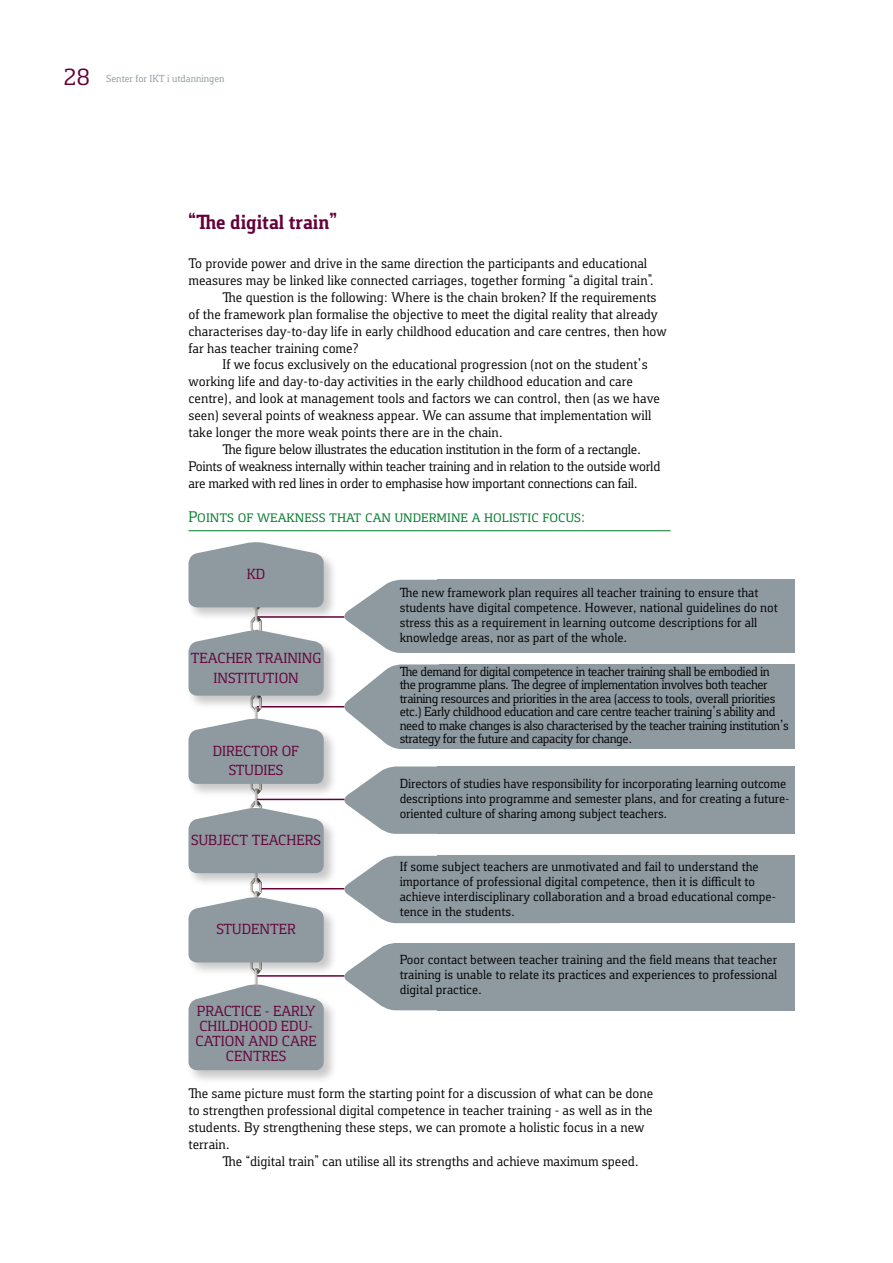
<style>
.page{position:relative;width:893px;height:1263px;background:#fff}
.page>*{position:absolute;margin:0;border:0;box-sizing:border-box;transform-origin:0 0}
.t1{font:24px "Foral Pro";color:#650039}
.t2{font:700 21px "Foral Pro";color:#650039}
.t3{font:15.75px "Foral Pro";color:#007b2c}
.t4{font:15px/15px "Foral Pro";color:#650039;text-align:center}
.t5{font:14.25px/17px "Foral Pro";color:#000}
.t6{font:14.25px "Foral Pro";letter-spacing:-.02em;color:#000}
.t7{font:13.5px/15px "Foral Pro";color:#000}
.t8{font:13.5px/13.5px "Foral Pro";letter-spacing:-.03em;color:#000}
.t9{font:10.5px "Foral Pro";color:#8e99a0}
</style>
<div class="page">
<hr style="left:189px;top:530px;width:481px;height:1px;background:#007b2c">
<hr style="left:257px;top:975px;width:87px;height:2px;background:#650039">
<hr style="left:257px;top:706px;width:87px;height:1px;background:#650039">
<hr style="left:257px;top:616px;width:87px;height:2px;background:#650039">
<hr style="left:259px;top:888px;width:85px;height:1px;background:#650039">
<div style="left:186px;top:540px;width:152px;height:81px;background:#000;opacity:.22"></div>
<svg style="left:341px;top:580px;width:96px;height:73px"></svg>
<svg style="left:341px;top:766px;width:96px;height:68px"></svg>
<svg style="left:341px;top:856px;width:96px;height:67px"></svg>
<svg style="left:341px;top:943px;width:96px;height:67px"></svg>
<div style="left:186px;top:628px;width:152px;height:82px;background:#000;opacity:.22"></div>
<div style="left:186px;top:716px;width:152px;height:82px;background:#000;opacity:.22"></div>
<div style="left:186px;top:806px;width:152px;height:81px;background:#000;opacity:.22"></div>
<div style="left:186px;top:895px;width:152px;height:81px;background:#000;opacity:.22"></div>
<div style="left:186px;top:982px;width:152px;height:102px;background:#000;opacity:.22"></div>
<svg style="left:189px;top:541px;width:135px;height:529px"></svg>
<div style="left:437px;top:580px;width:358px;height:73px;background:#8e99a0"></div>
<div style="left:437px;top:766px;width:358px;height:68px;background:#8e99a0"></div>
<div style="left:437px;top:856px;width:358px;height:67px;background:#8e99a0"></div>
<div style="left:437px;top:943px;width:358px;height:67px;background:#8e99a0"></div>
<svg style="left:341px;top:664px;width:99px;height:85px"></svg>
<div style="left:440px;top:664px;width:355px;height:85px;background:#8e99a0"></div>
<hr style="left:257px;top:799px;width:87px;height:1px;background:#650039">
<h1 class="t1" style="left:64px;top:63px;width:28px">28</h1>
<p class="t9" style="left:106px;top:72px;width:120px">Senter for IKT i utdanningen</p>
<h2 class="t2" style="left:189px;top:209px;width:150px">“The digital train”</h2>
<p class="t5" style="left:189px;top:255px;width:460px">To provide power and drive in the same direction the participants and educational</p>
<p class="t5" style="left:189px;top:271px;width:467px">measures may be linked like connected carriages, together forming “a digital train”.</p>
<p class="t5" style="left:223px;top:288px;width:435px">The question is the following: Where is the chain broken? If the requirements</p>
<p class="t5" style="left:189px;top:305px;width:471px">of the framework plan formalise the objective to meet the digital reality that already</p>
<p class="t5" style="left:189px;top:322px;width:480px">characterises day-to-day life in early childhood education and care centres, then how</p>
<p class="t5" style="left:189px;top:339px;width:171px">far has teacher training come?</p>
<p class="t5" style="left:223px;top:356px;width:427px">If we focus exclusively on the educational progression (not on the student’s</p>
<p class="t5" style="left:189px;top:373px;width:446px">working life and day-to-day activities in the early childhood education and care</p>
<p class="t5" style="left:189px;top:390px;width:473px">centre), and look at management tools and factors we can control, then (as we have</p>
<p class="t5" style="left:189px;top:407px;width:464px">seen) several points of weakness appear. We can assume that implementation will</p>
<p class="t5" style="left:189px;top:424px;width:316px">take longer the more weak points there are in the chain.</p>
<p class="t6" style="left:223px;top:441px;width:420px">The figure below illustrates the education institution in the form of a rectangle.</p>
<p class="t6" style="left:189px;top:458px;width:473px">Points of weakness internally within teacher training and in relation to the outside world</p>
<p class="t6" style="left:189px;top:475px;width:451px">are marked with red lines in order to emphasise how important connections can fail.</p>
<p class="t3" style="left:189px;top:508px;width:399px">Points of weakness that can undermine a holistic focus:</p>
<p class="t4" style="left:247px;top:567px;width:20px">KD</p>
<p class="t4" style="left:191px;top:648px;width:132px;line-height:19.5px">TEACHER TRAINING<br>INSTITUTION</p>
<p class="t4" style="left:213px;top:741px;width:88px;line-height:19.5px">DIRECTOR OF<br>STUDIES</p>
<p class="t4" style="left:191px;top:833px;width:131px">SUBJECT TEACHERS</p>
<p class="t4" style="left:217px;top:922px;width:81px">STUDENTER</p>
<p class="t4" style="left:195px;top:1004px;width:123px">PRACTICE - EARLY<br>CHILDHOOD EDU-<br>CATION AND CARE<br>CENTRES</p>
<p class="t7" style="left:400px;top:585px;width:380px">The new framework plan requires all teacher training to ensure that students have digital competence. However, national guidelines do not stress this as a requirement in learning outcome descriptions for all knowledge areas, nor as part of the whole.</p>
<p class="t8" style="left:400px;top:664px;width:391px">The demand for digital competence in teacher training shall be embodied in the programme plans. The degree of implementation involves both teacher training resources and priorities in the area (access to tools, overall priorities etc.) Early childhood education and care centre teacher training’s ability and need to make changes is also characterised by the teacher training institution’s strategy for the future and capacity for change.</p>
<p class="t7" style="left:400px;top:775px;width:391px">Directors of studies have responsibility for incorporating learning outcome descriptions into programme and semester plans, and for creating a future&shy;oriented culture of sharing among subject teachers.</p>
<p class="t7" style="left:400px;top:859px;width:378px">If some subject teachers are unmotivated and fail to understand the importance of professional digital competence, then it is difficult to achieve interdisciplinary collaboration and a broad educational compe&shy;tence in the students.</p>
<p class="t7" style="left:400px;top:952px;width:379px;text-align:justify">Poor contact between teacher training and the field means that teacher training is unable to relate its practices and experiences to professional digital practice.</p>
<p class="t5" style="left:189px;top:1085px;width:466px">The same picture must form the starting point for a discussion of what can be done to strengthen professional digital competence in teacher training - as well as in the students. By strengthening these steps, we can promote a holistic focus in a new terrain.</p>
<p class="t5" style="left:223px;top:1153px;width:418px">The “digital train” can utilise all its strengths and achieve maximum speed.</p>
</div>
